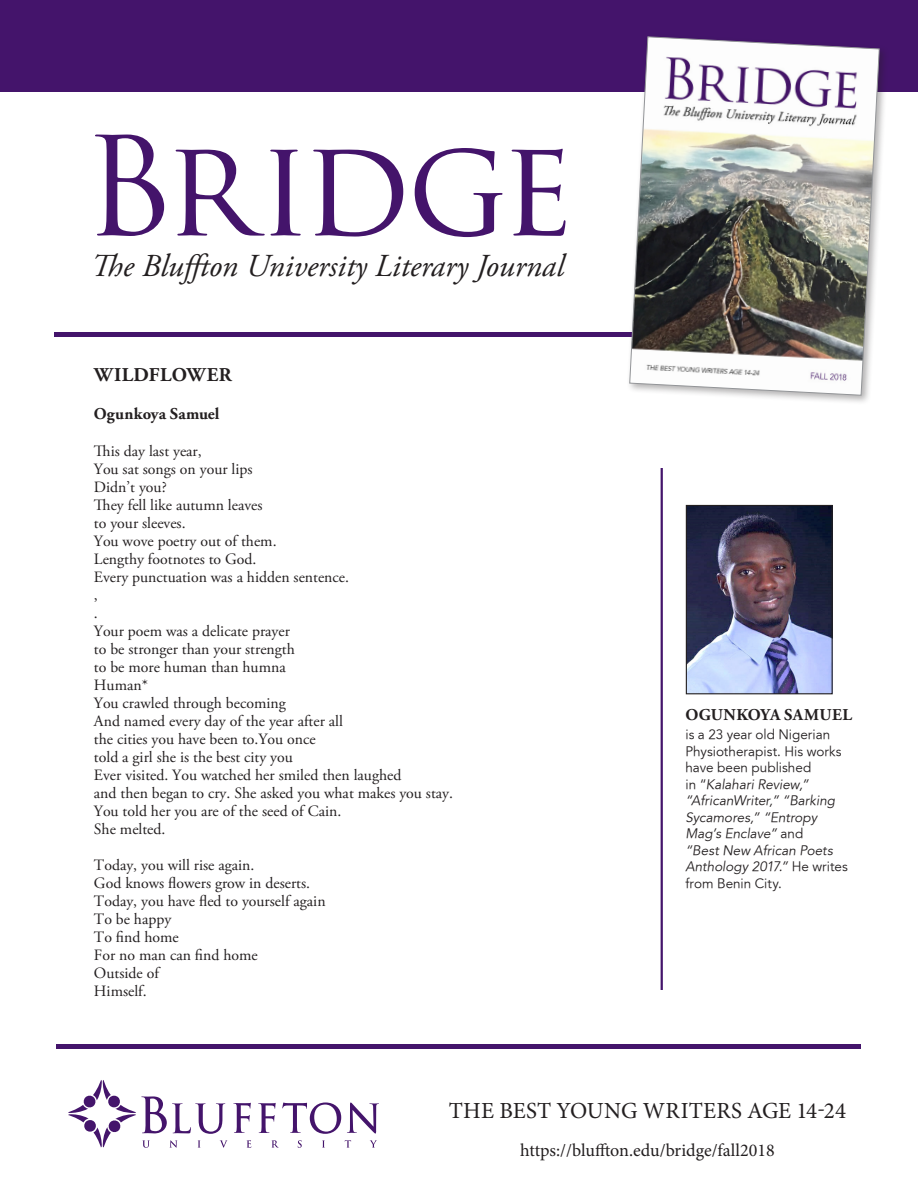
<style>
.page{position:relative;width:918px;height:1188px;background:#fff}
.page>*{position:absolute;margin:0;border:0;box-sizing:border-box;transform-origin:0 0}
.t1{font:133.65px "Trajan Pro";letter-spacing:-.055em;color:#44146b}
.t2{font:italic 31.95px "Adobe Garamond Pro";color:#231f20}
.t3{font:23.1px "Minion Pro";letter-spacing:.005em;color:#231f20}
.t4{font:700 19.5px "Adobe Garamond Pro";letter-spacing:.025em;color:#231f20}
.t5{font:18px "Minion Pro";color:#231f20}
.Contributor_s_Notes{font:700 16.5px "Adobe Garamond Pro";letter-spacing:.01em;color:#231f20}
.t6{font:15.75px "Adobe Garamond Pro";color:#231f20}
.Contributor_s_Notes-2{font:italic 13.5px/16.5px "Avenir";color:#231f20}
.s1{font-family:"Avenir 45";font-weight:300;font-style:normal}
</style>
<div class="page">
<hr style="left:56px;top:1044px;width:805px;height:4px;background:#44146b">
<div style="left:0;top:0;width:918px;height:92px;background:#44146b"></div>
<hr style="left:54px;top:333px;width:770px;height:4px;background:#44146b">
<div style="left:627px;top:34px;width:263px;height:372px;background:#231f20;opacity:.35"></div>
<img style="left:629px;top:36px;width:251px;height:360px">
<svg style="left:258px;top:1103px;width:18px;height:30px"></svg>
<svg style="left:282px;top:1102px;width:59px;height:32px"></svg>
<svg style="left:347px;top:1102px;width:32px;height:32px"></svg>
<svg style="left:271px;top:1140px;width:8px;height:8px"></svg>
<svg style="left:298px;top:1140px;width:4px;height:8px"></svg>
<svg style="left:322px;top:1140px;width:3px;height:8px"></svg>
<svg style="left:345px;top:1140px;width:6px;height:8px"></svg>
<svg style="left:370px;top:1140px;width:7px;height:8px"></svg>
<svg style="left:68px;top:1080px;width:183px;height:68px"></svg>
<hr style="left:661px;top:468px;width:2px;height:522px;background:#44146b">
<img style="left:688px;top:507px;width:143px;height:185px">
<div style="left:686px;top:505px;width:147px;height:189px;border:1px solid #231f20"></div>
<p class="t1" style="left:83px;top:102px;width:493px">Bridge</p>
<p class="t2" style="left:91px;top:247px;width:475px">The Bluffton University Literary Journal</p>
<p class="t4" style="left:94px;top:364px;width:139px">WILDFLOWER</p>
<p class="Contributor_s_Notes" style="left:94px;top:404px;width:127px">Ogunkoya Samuel</p>
<p class="t6" style="left:94px;top:442px;width:109px">This day last year,</p>
<p class="t6" style="left:94px;top:460px;width:160px">You sat songs on your lips</p>
<p class="t6" style="left:94px;top:478px;width:74px">Didn’t you?</p>
<p class="t6" style="left:94px;top:496px;width:170px">They fell like autumn leaves</p>
<p class="t6" style="left:94px;top:514px;width:93px">to your sleeves.</p>
<p class="t6" style="left:94px;top:532px;width:184px">You wove poetry out of them.</p>
<p class="t6" style="left:94px;top:550px;width:164px">Lengthy footnotes to God.</p>
<p class="t6" style="left:94px;top:568px;width:257px">Every punctuation was a hidden sentence.</p>
<p class="t6" style="left:94px;top:586px;width:5px">,</p>
<p class="t6" style="left:94px;top:604px;width:5px">.</p>
<p class="t6" style="left:94px;top:622px;width:198px">Your poem was a delicate prayer</p>
<p class="t6" style="left:94px;top:640px;width:202px">to be stronger than your strength</p>
<p class="t6" style="left:94px;top:658px;width:193px">to be more human than humna</p>
<p class="t6" style="left:94px;top:676px;width:55px">Human*</p>
<p class="t6" style="left:94px;top:694px;width:193px">You crawled through becoming</p>
<p class="t6" style="left:94px;top:712px;width:251px">And named every day of the year after all</p>
<p class="t6" style="left:94px;top:730px;width:223px">the cities you have been to.You once</p>
<p class="t6" style="left:94px;top:748px;width:200px">told a girl she is the best city you</p>
<p class="t6" style="left:94px;top:766px;width:309px">Ever visited. You watched her smiled then laughed</p>
<p class="t6" style="left:94px;top:784px;width:361px">and then began to cry. She asked you what makes you stay.</p>
<p class="t6" style="left:94px;top:802px;width:249px">You told her you are of the seed of Cain.</p>
<p class="t6" style="left:94px;top:820px;width:73px">She melted.</p>
<p class="t6" style="left:94px;top:856px;width:162px">Today, you will rise again.</p>
<p class="t6" style="left:94px;top:874px;width:218px">God knows flowers grow in deserts.</p>
<p class="t6" style="left:94px;top:892px;width:233px">Today, you have fled to yourself again</p>
<p class="t6" style="left:94px;top:910px;width:79px">To be happy</p>
<p class="t6" style="left:94px;top:928px;width:86px">To find home</p>
<p class="t6" style="left:94px;top:946px;width:165px">For no man can find home</p>
<p class="t6" style="left:94px;top:964px;width:66px">Outside of</p>
<p class="t6" style="left:94px;top:982px;width:54px">Himself.</p>
<p class="Contributor_s_Notes" style="left:686px;top:705px;width:168px">OGUNKOYA SAMUEL</p>
<p class="Contributor_s_Notes-2" style="left:685px;top:727px;width:164px"><span class="s1">is a 23 year old Nigerian<br>Physiotherapist. His works have been published<br>in “</span>Kalahari Review,” “AfricanWriter,” “Barking<br>Sycamores,” “Entropy<br>Mag’s Enclave” <span class="s1">and<br></span>“Best New African Poets<br>Anthology 2017.” <span class="s1">He writes from Benin City.</span></p>
<p class="t3" style="left:449px;top:1095px;width:399px">THE BEST YOUNG WRITERS AGE 14-24</p>
<p class="t5" style="left:520px;top:1139px;width:256px">https://bluffton.edu/bridge/fall2018</p>
</div>
